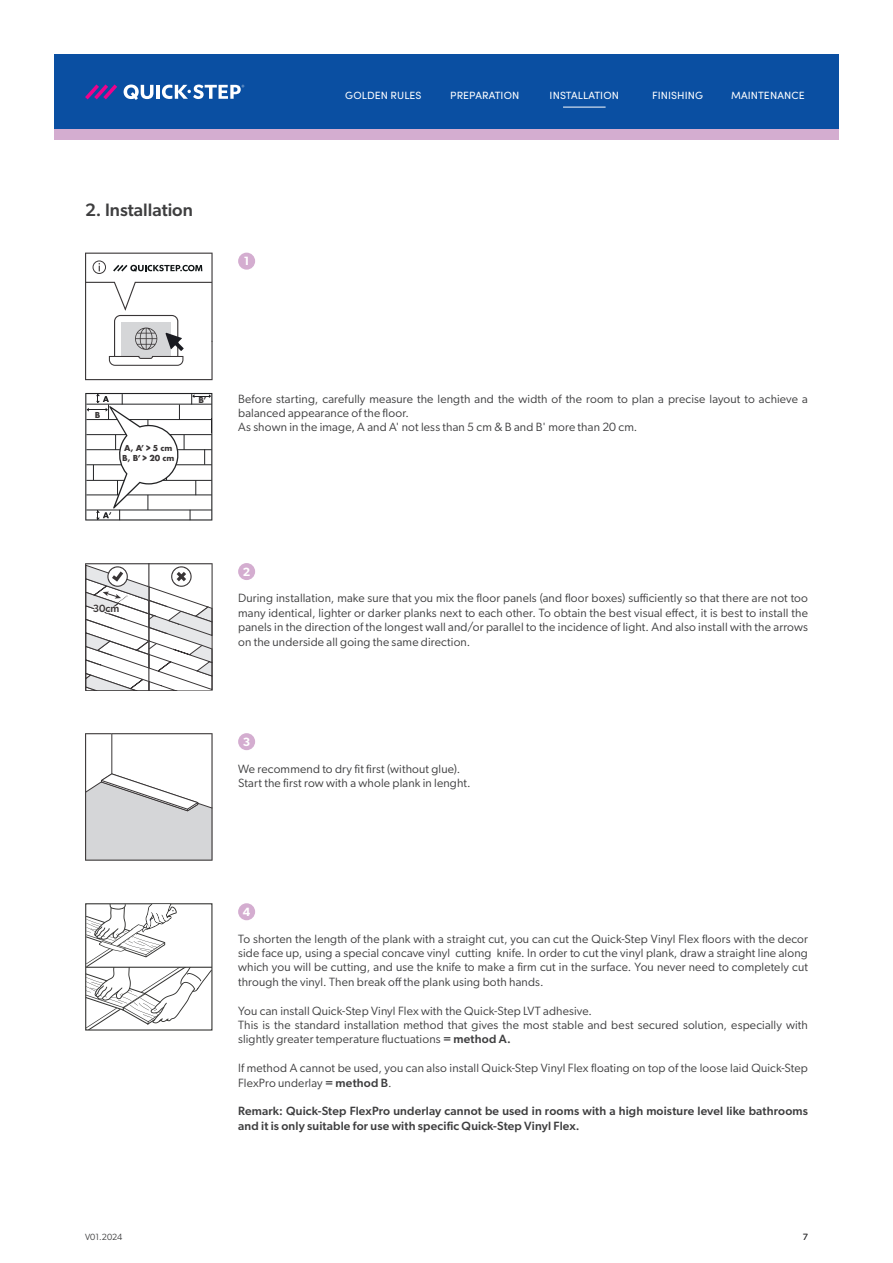
<style>
.page{position:relative;width:893px;height:1263px;background:#fff}
.page>*{position:absolute;margin:0;border:0;box-sizing:border-box;transform-origin:0 0}
.t1{font:500 18px "Gibson";color:#3e3e3f}
.Body{font:12px/14.4px "Gibson";letter-spacing:.01em;color:#3e3e3f}
.Body-2{font:500 12px/14.4px "Gibson";letter-spacing:.015em;color:#3e3e3f}
.Body_2_geen_tussen_ruimte{font:12px "Gibson";letter-spacing:.01em;color:#3e3e3f}
.t2{font:600 12px "Gibson";color:#fff}
.t3{font:10.5px "Sofia Pro";letter-spacing:.01em;color:#fff}
.t4{font:500 10.5px "Gibson";color:#231f20}
.t5{font:700 9px/10.1px "Futura";color:#231f20}
.t6{font:9px "Gibson";color:#3e3e3f}
.s1{font-weight:500}
</style>
<div class="page">
<div style="left:54px;top:54px;width:785px;height:75px;background:#0a4fa2"></div>
<div style="left:54px;top:129px;width:785px;height:11px;background:#d4add0"></div>
<svg style="left:85px;top:84px;width:32px;height:15px"></svg>
<svg style="left:124px;top:85px;width:29px;height:15px"></svg>
<hr style="left:156px;top:85px;width:4px;height:14px;background:#fff">
<svg style="left:162px;top:85px;width:82px;height:14px"></svg>
<hr style="left:563px;top:107px;width:43px;height:1px;background:#fff">
<svg style="left:85px;top:253px;width:128px;height:127px"></svg>
<div style="left:238px;top:253px;width:17px;height:17px;background:#d4add0;border-radius:50%"></div>
<svg style="left:85px;top:393px;width:128px;height:127px"></svg>
<svg style="left:85px;top:563px;width:128px;height:128px"></svg>
<div style="left:238px;top:563px;width:17px;height:17px;background:#d4add0;border-radius:50%"></div>
<svg style="left:85px;top:733px;width:128px;height:128px"></svg>
<div style="left:238px;top:733px;width:17px;height:17px;background:#d4add0;border-radius:50%"></div>
<svg style="left:86px;top:904px;width:126px;height:126px"></svg>
<hr style="left:86px;top:967px;width:126px;height:1px;background:#1d1d1b">
<div style="left:238px;top:903px;width:17px;height:17px;background:#d4add0;border-radius:50%"></div>
<p class="t1" style="left:85px;top:199px;width:109px">2. Installation</p>
<p class="t2" style="left:244px;top:254px;width:7px">1</p>
<p class="t3" style="left:345px;top:87px;width:78px">GOLDEN RULES</p>
<p class="t3" style="left:450px;top:87px;width:71px">PREPARATION</p>
<p class="t3" style="left:550px;top:87px;width:71px">INSTALLATION</p>
<p class="t3" style="left:652px;top:87px;width:53px">FINISHING</p>
<p class="t3" style="left:731px;top:87px;width:75px">MAINTENANCE</p>
<p class="t5" style="left:95px;top:409px;width:7px">B</p>
<p class="t5" style="left:122px;top:443px;width:54px">A, A’ &gt; 5 cm<br>B, B’ &gt; 20 cm</p>
<p class="t5" style="left:199px;top:395px;width:10px">B’</p>
<p class="Body" style="left:238px;top:391px;width:571px">Before starting, carefully measure the length and the width of the room to plan a precise layout to achieve a balanced appearance of the floor.</p>
<p class="Body" style="left:238px;top:420px;width:401px">As shown in the image, A and A' not less than 5 cm &amp; B and B' more than 20 cm.</p>
<p class="t4" style="left:93px;top:602px;width:28px">30cm</p>
<p class="t2" style="left:243px;top:564px;width:9px">2</p>
<p class="Body" style="left:238px;top:591px;width:571px;text-align:justify">During installation, make sure that you mix the floor panels (and floor boxes) sufficiently so that there are not too many identical, lighter or darker planks next to each other. To obtain the best visual effect, it is best to install the panels in the direction of the longest wall and/or parallel to the incidence of light. And also install with the arrows on the underside all going the same direction.</p>
<p class="t2" style="left:243px;top:734px;width:9px">3</p>
<p class="Body_2_geen_tussen_ruimte" style="left:238px;top:761px;width:224px">We recommend to dry fit first (without glue).</p>
<p class="Body_2_geen_tussen_ruimte" style="left:238px;top:775px;width:234px">Start the first row with a whole plank in lenght.</p>
<p class="t2" style="left:243px;top:904px;width:9px">4</p>
<p class="Body" style="left:238px;top:931px;width:571px;text-align:justify">To shorten the length of the plank with a straight cut, you can cut the Quick-Step Vinyl Flex floors with the decor side face up, using a special concave vinyl cutting knife. In order to cut the vinyl plank, draw a straight line along which you will be cutting, and use the knife to make a firm cut in the surface. You never need to completely cut through the vinyl. Then break off the plank using both hands.</p>
<p class="Body" style="left:238px;top:1003px;width:356px">You can install Quick-Step Vinyl Flex with the Quick-Step LVT adhesive.</p>
<p class="Body" style="left:238px;top:1017px;width:571px">This is the standard installation method that gives the most stable and best secured solution, especially with slightly greater temperature fluctuations <span class="s1">= method A.</span></p>
<p class="Body" style="left:238px;top:1061px;width:571px">If method A cannot be used, you can also install Quick-Step Vinyl Flex floating on top of the loose laid Quick-Step<br>FlexPro underlay <span class="s1">= method B</span>.</p>
<p class="Body-2" style="left:238px;top:1104px;width:571px">Remark: Quick-Step FlexPro underlay cannot be used in rooms with a high moisture level like bathrooms and it is only suitable for use with specific Quick-Step Vinyl Flex.</p>
<p class="t6" style="left:85px;top:1231px;width:39px">V01.2024</p>
<p class="t6" style="left:803px;top:1231px;width:7px">7</p>
</div>
